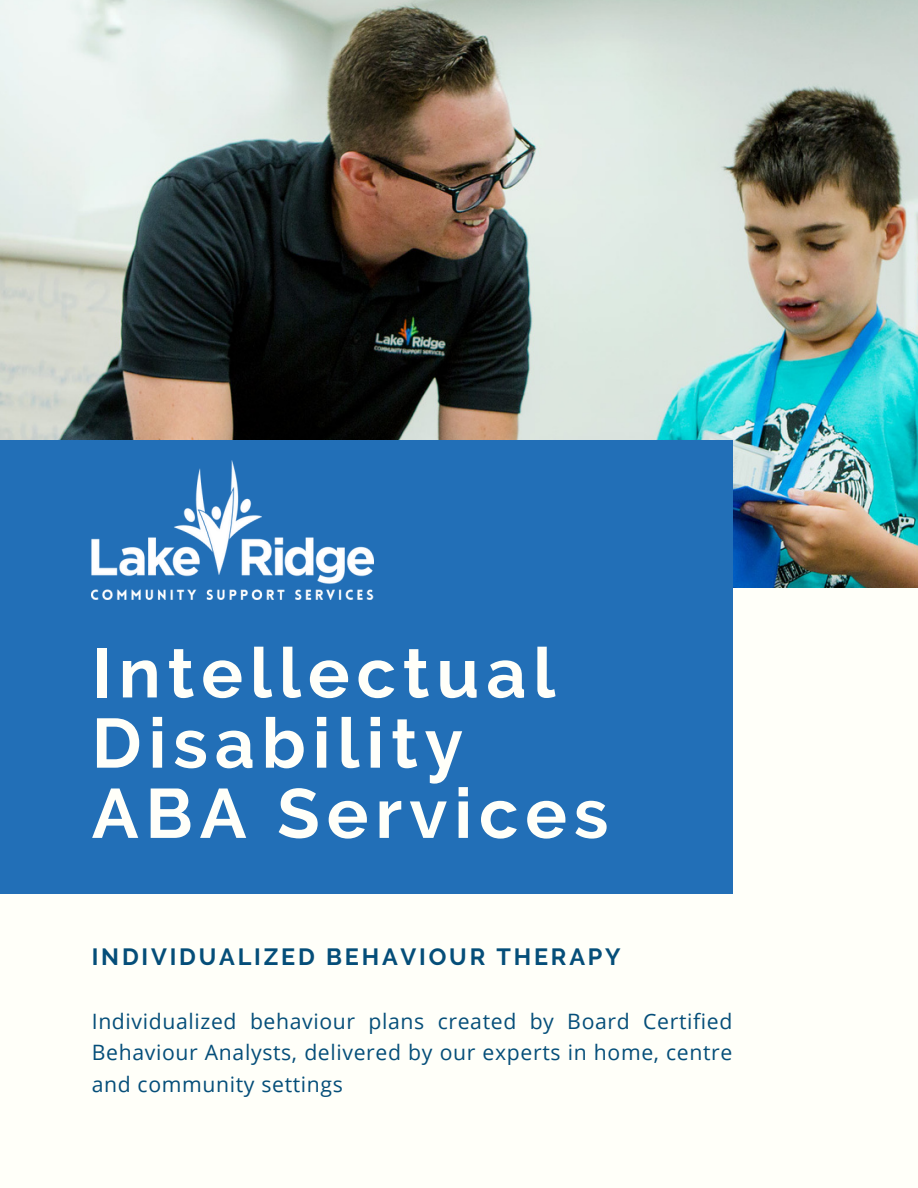
<style>
.page{position:relative;width:918px;height:1188px;background:#fffff9}
.page>*{position:absolute;margin:0;border:0;box-sizing:border-box;transform-origin:0 0}
.t1{font:700 69.6px/70.2px "Raleway";letter-spacing:.1em;color:#fffff9}
.t2{font:700 23.4px "Raleway";letter-spacing:.12em;color:#054e79}
.t3{font:21.15px/31.5px "Open Sans";letter-spacing:.03em;color:#054e79;text-align:justify}
</style>
<div class="page">
<img style="left:0;top:0;width:918px;height:588px">
<div style="left:0;top:441px;width:733px;height:453px;background:#226fb7"></div>
<img style="left:92px;top:460px;width:281px;height:140px">
<p class="t1" style="left:92px;top:638px;width:518px">Intellectual<br>Disability<br>ABA Services</p>
<h2 class="t2" style="left:92px;top:943px;width:530px">INDIVIDUALIZED BEHAVIOUR THERAPY</h2>
<h1 class="t3" style="left:92px;top:1005px;width:642px">Individualized behaviour plans created by Board Certified Behaviour Analysts, delivered by our experts in home, centre and community settings</h1>
</div>
